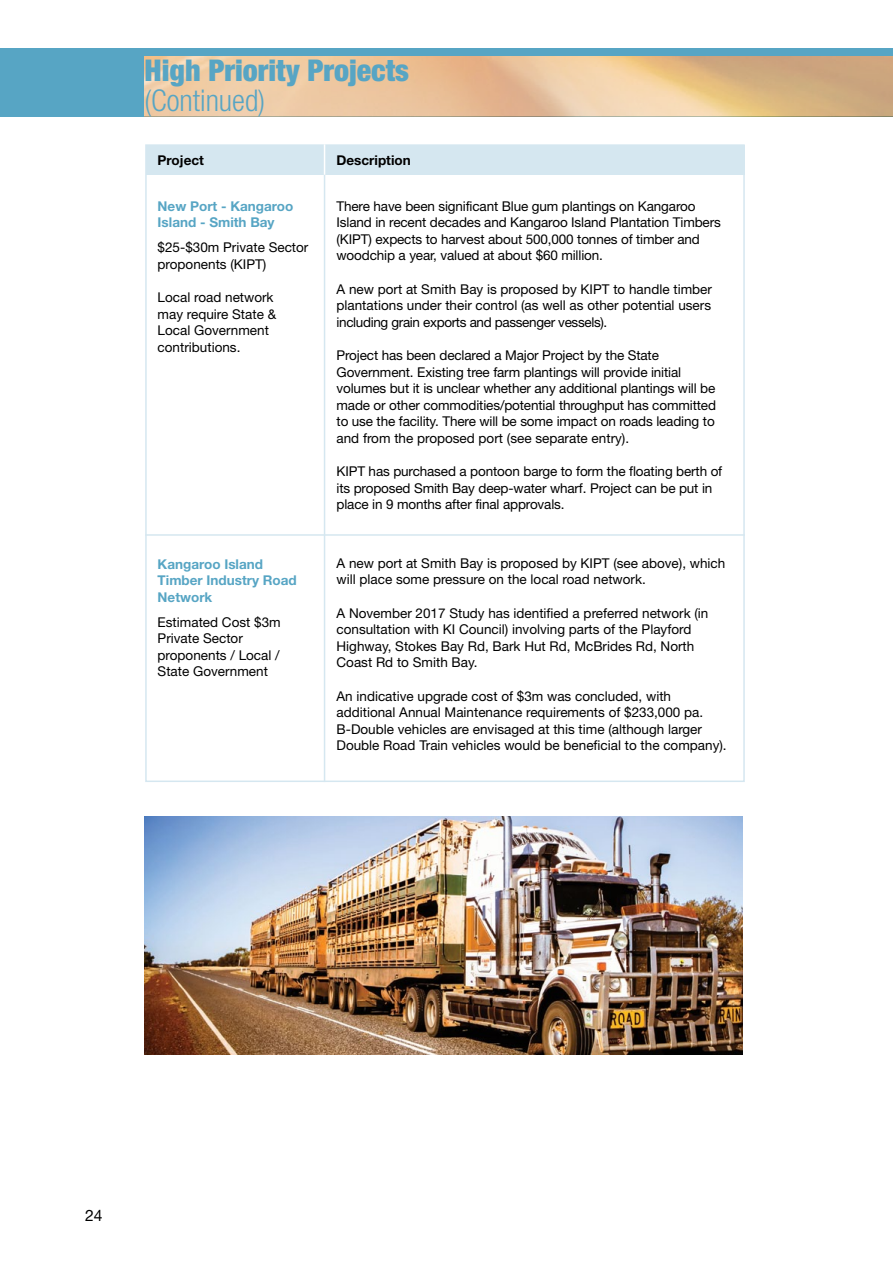
<style>
.page{position:relative;width:893px;height:1263px;background:#fff}
.page>*{position:absolute;margin:0;border:0;box-sizing:border-box;transform-origin:0 0}
.t1{font:900 condensed 30px "Helvetica Neue";color:#57a5c4}
.t2{font:300 condensed 30px "Helvetica Neue LT Com";color:#57a5c4}
.t3{font:15.75px "Helvetica Neue";color:#000}
.t4{font:13.5px/16.5px "Helvetica Neue";letter-spacing:-.01em;color:#000}
.t5{font:700 13.5px/16.5px "Helvetica Neue";color:#57a5c4}
.t6{font:700 13.5px "Helvetica Neue";color:#000}
</style>
<div class="page">
<div style="left:0;top:48px;width:893px;height:68px;background:#57a5c4"></div>
<img style="left:145px;top:57px;width:748px;height:59px">
<div style="left:146px;top:145px;width:599px;height:30px;background:#d5e7f0"></div>
<hr style="left:324px;top:144px;width:1px;height:31px;background:#fff">
<hr style="left:324px;top:175px;width:1px;height:607px;background:#d5e7f0">
<hr style="left:145px;top:534px;width:600px;height:2px;background:#d5e7f0">
<img style="left:145px;top:816px;width:597px;height:238px">
<h1 class="t1" style="left:145px;top:52px;width:266px">High Priority Projects</h1>
<h1 class="t2" style="left:145px;top:83px;width:122px">(Continued)</h1>
<p class="t6" style="left:158px;top:152px;width:48px">Project</p>
<p class="t5" style="left:158px;top:197px;width:137px">New Port - Kangaroo<br>Island - Smith Bay</p>
<p class="t4" style="left:158px;top:239px;width:152px">$25-$30m Private Sector proponents (KIPT)</p>
<p class="t4" style="left:158px;top:289px;width:120px">Local road network may require State &amp;<br>Local Government contributions.</p>
<p class="t6" style="left:337px;top:152px;width:76px">Description</p>
<p class="t4" style="left:337px;top:197px;width:386px">There have been significant Blue gum plantings on Kangaroo Island in recent decades and Kangaroo Island Plantation Timbers (KIPT) expects to harvest about 500,000 tonnes of timber and woodchip a year, valued at about $60 million.</p>
<p class="t4" style="left:337px;top:280px;width:377px;text-align:justify">A new port at Smith Bay is proposed by KIPT to handle timber plantations under their control (as well as other potential users including grain exports and passenger vessels).</p>
<p class="t4" style="left:337px;top:347px;width:381px">Project has been declared a Major Project by the State Government. Existing tree farm plantings will provide initial volumes but it is unclear whether any additional plantings will be made or other commodities/potential throughput has committed to use the facility. There will be some impact on roads leading to and from the proposed port (see separate entry).</p>
<p class="t4" style="left:337px;top:463px;width:387px">KIPT has purchased a pontoon barge to form the floating berth of its proposed Smith Bay deep-water wharf. Project can be put in place in 9 months after final approvals.</p>
<p class="t5" style="left:158px;top:555px;width:141px">Kangaroo Island<br>Timber Industry Road<br>Network</p>
<p class="t4" style="left:158px;top:614px;width:125px">Estimated Cost $3m<br>Private Sector proponents / Local /<br>State Government</p>
<p class="t4" style="left:337px;top:554px;width:390px">A new port at Smith Bay is proposed by KIPT (see above), which will place some pressure on the local road network.</p>
<p class="t4" style="left:337px;top:604px;width:373px">A November 2017 Study has identified a preferred network (in consultation with KI Council) involving parts of the Playford Highway, Stokes Bay Rd, Bark Hut Rd, McBrides Rd, North Coast Rd to Smith Bay.</p>
<p class="t4" style="left:337px;top:687px;width:392px">An indicative upgrade cost of $3m was concluded, with additional Annual Maintenance requirements of $233,000 pa.<br>B-Double vehicles are envisaged at this time (although larger Double Road Train vehicles would be beneficial to the company).</p>
<p class="t3" style="left:85px;top:1205px;width:19px">24</p>
</div>
